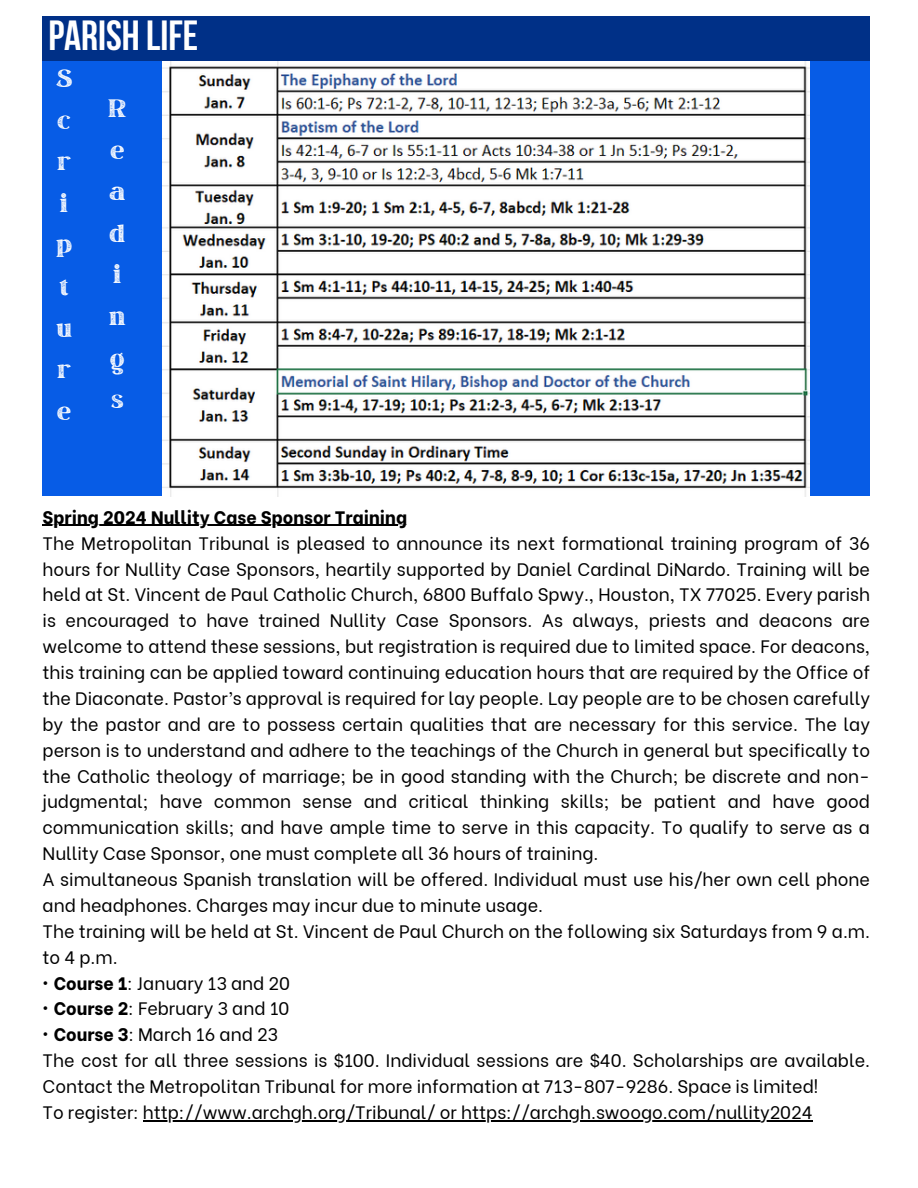
<style>
.page{position:relative;width:918px;height:1188px;background:#fff}
.page>*{position:absolute;margin:0;border:0;box-sizing:border-box;transform-origin:0 0}
.t1{font:700 42px "Bebas Neue";color:#fff}
.t2{font:30px "March Rough";color:#fff}
.t3{font:18px/25.8px "Be Vietnam";color:#000}
.t4{font:800 18px "Be Vietnam";color:#000}
.s1{font-weight:800}
</style>
<div class="page">
<div style="left:43px;top:16px;width:827px;height:46px;background:#003087"></div>
<div style="left:43px;top:62px;width:827px;height:434px;background:#075ce6"></div>
<img style="left:163px;top:62px;width:647px;height:434px">
<hr style="left:43px;top:525px;width:364px;height:1px;background:#000">
<hr style="left:143px;top:1120px;width:670px;height:1px;background:#000">
<p class="t1" style="left:48px;top:18px;width:152px">PARISH LIFE</p>
<p class="t2" style="left:56px;top:64px;width:18px">S</p>
<p class="t2" style="left:58px;top:106px;width:15px">c</p>
<p class="t2" style="left:58px;top:148px;width:15px">r</p>
<p class="t2" style="left:60px;top:189px;width:10px">i</p>
<p class="t2" style="left:57px;top:231px;width:17px">p</p>
<p class="t2" style="left:60px;top:273px;width:11px">t</p>
<p class="t2" style="left:57px;top:314px;width:17px">u</p>
<p class="t2" style="left:58px;top:356px;width:15px">r</p>
<p class="t2" style="left:58px;top:397px;width:15px">e</p>
<p class="t2" style="left:109px;top:94px;width:20px">R</p>
<p class="t2" style="left:111px;top:136px;width:15px">e</p>
<p class="t2" style="left:110px;top:178px;width:18px">a</p>
<p class="t2" style="left:110px;top:219px;width:18px">d</p>
<p class="t2" style="left:114px;top:261px;width:10px">i</p>
<p class="t2" style="left:109px;top:303px;width:18px">n</p>
<p class="t2" style="left:111px;top:344px;width:16px">g</p>
<p class="t2" style="left:112px;top:386px;width:14px">s</p>
<p class="t4" style="left:43px;top:502px;width:366px">Spring 2024 Nullity Case Sponsor Training</p>
<p class="t3" style="left:43px;top:528px;width:829px;text-align:justify">The Metropolitan Tribunal is pleased to announce its next formational training program of 36 hours for Nullity Case Sponsors, heartily supported by Daniel Cardinal DiNardo. Training will be held at St. Vincent de Paul Catholic Church, 6800 Buffalo Spwy., Houston, TX 77025. Every parish is encouraged to have trained Nullity Case Sponsors. As always, priests and deacons are welcome to attend these sessions, but registration is required due to limited space. For deacons, this training can be applied toward continuing education hours that are required by the Office of the Diaconate. Pastor’s approval is required for lay people. Lay people are to be chosen carefully by the pastor and are to possess certain qualities that are necessary for this service. The lay person is to understand and adhere to the teachings of the Church in general but specifically to the Catholic theology of marriage; be in good standing with the Church; be discrete and non&shy;judgmental; have common sense and critical thinking skills; be patient and have good communication skills; and have ample time to serve in this capacity. To qualify to serve as a Nullity Case Sponsor, one must complete all 36 hours of training.</p>
<p class="t3" style="left:43px;top:865px;width:829px">A simultaneous Spanish translation will be offered. Individual must use his/her own cell phone and headphones. Charges may incur due to minute usage.</p>
<p class="t3" style="left:43px;top:916px;width:829px">The training will be held at St. Vincent de Paul Church on the following six Saturdays from 9 a.m. to 4 p.m.</p>
<p class="t3" style="left:43px;top:968px;width:249px">• <span class="s1">Course 1</span>: January 13 and 20</p>
<p class="t3" style="left:43px;top:994px;width:248px">• <span class="s1">Course 2</span>: February 3 and 10</p>
<p class="t3" style="left:43px;top:1020px;width:237px">• <span class="s1">Course 3</span>: March 16 and 23</p>
<p class="t3" style="left:43px;top:1046px;width:829px">The cost for all three sessions is $100. Individual sessions are $40. Scholarships are available.<br>Contact the Metropolitan Tribunal for more information at 713-807-9286. Space is limited!</p>
<p class="t3" style="left:43px;top:1098px;width:772px">To register: http://www.archgh.org/Tribunal/ or https://archgh.swoogo.com/nullity2024</p>
</div>
